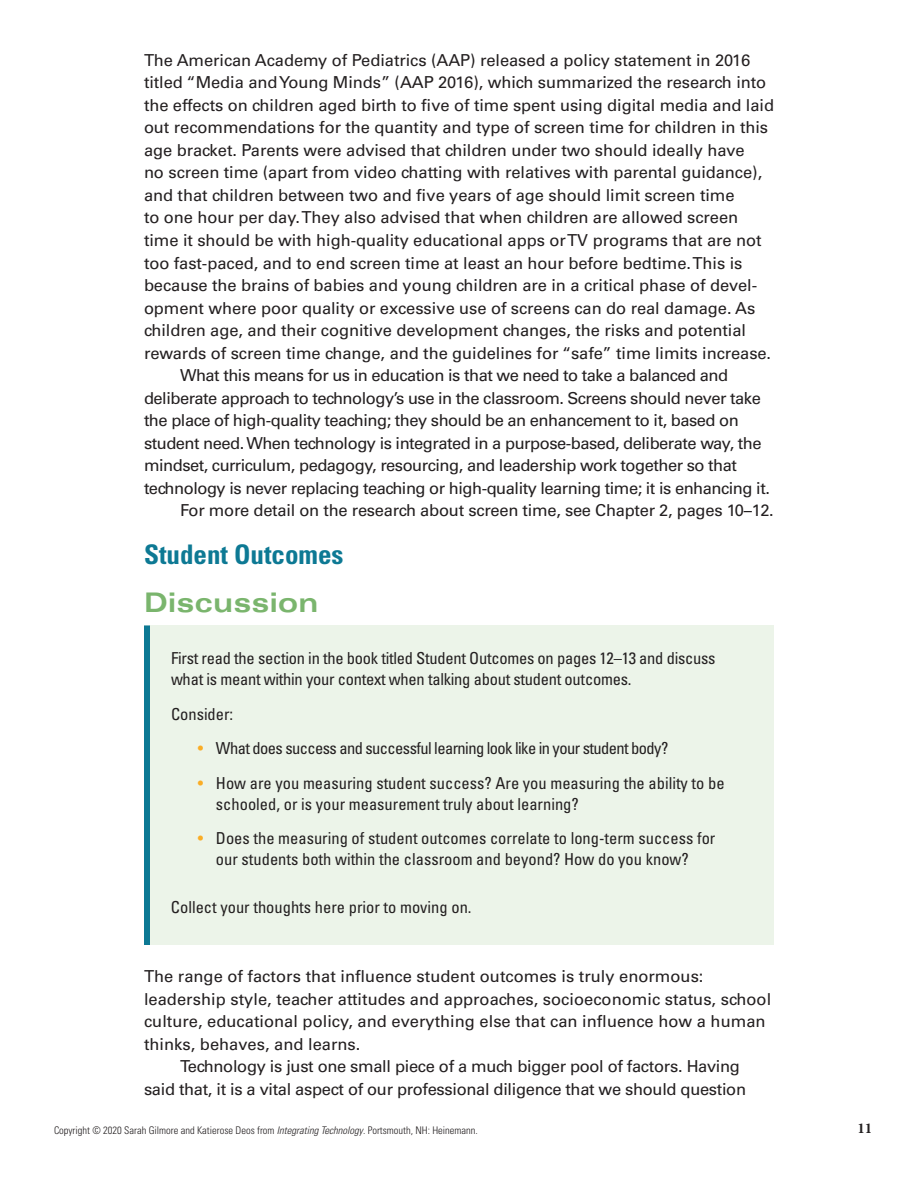
<style>
.page{position:relative;width:918px;height:1188px;background:#fff}
.page>*{position:absolute;margin:0;border:0;box-sizing:border-box;transform-origin:0 0}
.t1{font:700 condensed 27px "Univers LT Std";color:#0d7994}
.t2{font:700 expanded 27px "Univers LT Std";letter-spacing:.01em;color:#7ab56d}
.t3{font:16.5px "Univers LT Std";letter-spacing:-.005em;color:#231f20}
.t4{font:16.5px "Univers LT Std";letter-spacing:-.03em;color:#231f20}
.t5{font:condensed 16.5px/21px "Univers LT Std";color:#231f20}
.t6{font:condensed 16.5px "Univers LT Std";letter-spacing:-.035em;color:#231f20}
.t7{font:700 15px "Minion Pro";color:#231f20}
.t8{font:300 condensed 10.5px "Univers LT Std";color:#231f20}
.s1{color:#faad26}
.s2{font-style:italic}
</style>
<div class="page">
<div style="left:144px;top:626px;width:630px;height:319px;background:#ecf4e9"></div>
<div style="left:144px;top:625px;width:6px;height:320px;background:#0d7994"></div>
<p class="t3" style="left:144px;top:50px;width:608px">The American Academy of Pediatrics (AAP) released a policy statement in 2016</p>
<p class="t3" style="left:144px;top:73px;width:624px">titled “Media and Young Minds” (AAP 2016), which summarized the research into</p>
<p class="t3" style="left:144px;top:95px;width:632px">the effects on children aged birth to five of time spent using digital media and laid</p>
<p class="t3" style="left:144px;top:118px;width:626px">out recommendations for the quantity and type of screen time for children in this</p>
<p class="t3" style="left:144px;top:140px;width:602px">age bracket. Parents were advised that children under two should ideally have</p>
<p class="t3" style="left:144px;top:163px;width:620px">no screen time (apart from video chatting with relatives with parental guidance),</p>
<p class="t3" style="left:144px;top:185px;width:592px">and that children between two and five years of age should limit screen time</p>
<p class="t3" style="left:144px;top:208px;width:596px">to one hour per day. They also advised that when children are allowed screen</p>
<p class="t3" style="left:144px;top:230px;width:619px">time it should be with high-quality educational apps or TV programs that are not</p>
<p class="t3" style="left:144px;top:253px;width:600px">too fast-paced, and to end screen time at least an hour before bedtime. This is</p>
<p class="t3" style="left:144px;top:275px;width:615px">because the brains of babies and young children are in a critical phase of devel-</p>
<p class="t3" style="left:144px;top:298px;width:613px">opment where poor quality or excessive use of screens can do real damage. As</p>
<p class="t3" style="left:144px;top:320px;width:604px">children age, and their cognitive development changes, the risks and potential</p>
<p class="t3" style="left:144px;top:343px;width:629px">rewards of screen time change, and the guidelines for “safe” time limits increase.</p>
<p class="t4" style="left:180px;top:365px;width:550px">What this means for us in education is that we need to take a balanced and</p>
<p class="t4" style="left:144px;top:388px;width:619px">deliberate approach to technology’s use in the classroom. Screens should never take</p>
<p class="t4" style="left:144px;top:410px;width:596px">the place of high-quality teaching; they should be an enhancement to it, based on</p>
<p class="t4" style="left:144px;top:433px;width:619px">student need. When technology is integrated in a purpose-based, deliberate way, the</p>
<p class="t4" style="left:144px;top:455px;width:594px">mindset, curriculum, pedagogy, resourcing, and leadership work together so that</p>
<p class="t4" style="left:144px;top:478px;width:627px">technology is never replacing teaching or high-quality learning time; it is enhancing it.</p>
<p class="t3" style="left:180px;top:500px;width:595px">For more detail on the research about screen time, see Chapter 2, pages 10–12.</p>
<h1 class="t1" style="left:144px;top:538px;width:201px">Student Outcomes</h1>
<h1 class="t2" style="left:144px;top:587px;width:176px">Discussion</h1>
<p class="t5" style="left:171px;top:648px;width:546px">First read the section in the book titled Student Outcomes on pages 12–13 and discuss what is meant within your context when talking about student outcomes.</p>
<p class="t5" style="left:171px;top:703px;width:64px">Consider:</p>
<p class="t6" style="left:198px;top:738px;width:472px"><span class="s1">•</span> What does success and successful learning look like in your student body?</p>
<p class="t5" style="left:216px;top:772px;width:510px;text-indent:-18px"><span class="s1">•</span> How are you measuring student success? Are you measuring the ability to be schooled, or is your measurement truly about learning?</p>
<p class="t5" style="left:198px;top:828px;width:519px;text-align:center"><span class="s1">•</span> Does the measuring of student outcomes correlate to long-term success for our students both within the classroom and beyond? How do you know?</p>
<p class="t5" style="left:171px;top:897px;width:302px">Collect your thoughts here prior to moving on.</p>
<p class="t3" style="left:144px;top:967px;width:561px">The range of factors that influence student outcomes is truly enormous:</p>
<p class="t3" style="left:144px;top:989px;width:629px">leadership style, teacher attitudes and approaches, socioeconomic status, school</p>
<p class="t3" style="left:144px;top:1012px;width:623px">culture, educational policy, and everything else that can influence how a human</p>
<p class="t3" style="left:144px;top:1034px;width:218px">thinks, behaves, and learns.</p>
<p class="t3" style="left:180px;top:1057px;width:562px">Technology is just one small piece of a much bigger pool of factors. Having</p>
<p class="t3" style="left:144px;top:1079px;width:604px">said that, it is a vital aspect of our professional diligence that we should question</p>
<p class="t8" style="left:54px;top:1124px;width:425px">Copyright © 2020 Sarah Gilmore and Katierose Deos from <span class="s2">Integrating Technology</span>. Portsmouth, NH: Heinemann.</p>
<p class="t7" style="left:857px;top:1118px;width:16px">11</p>
</div>
